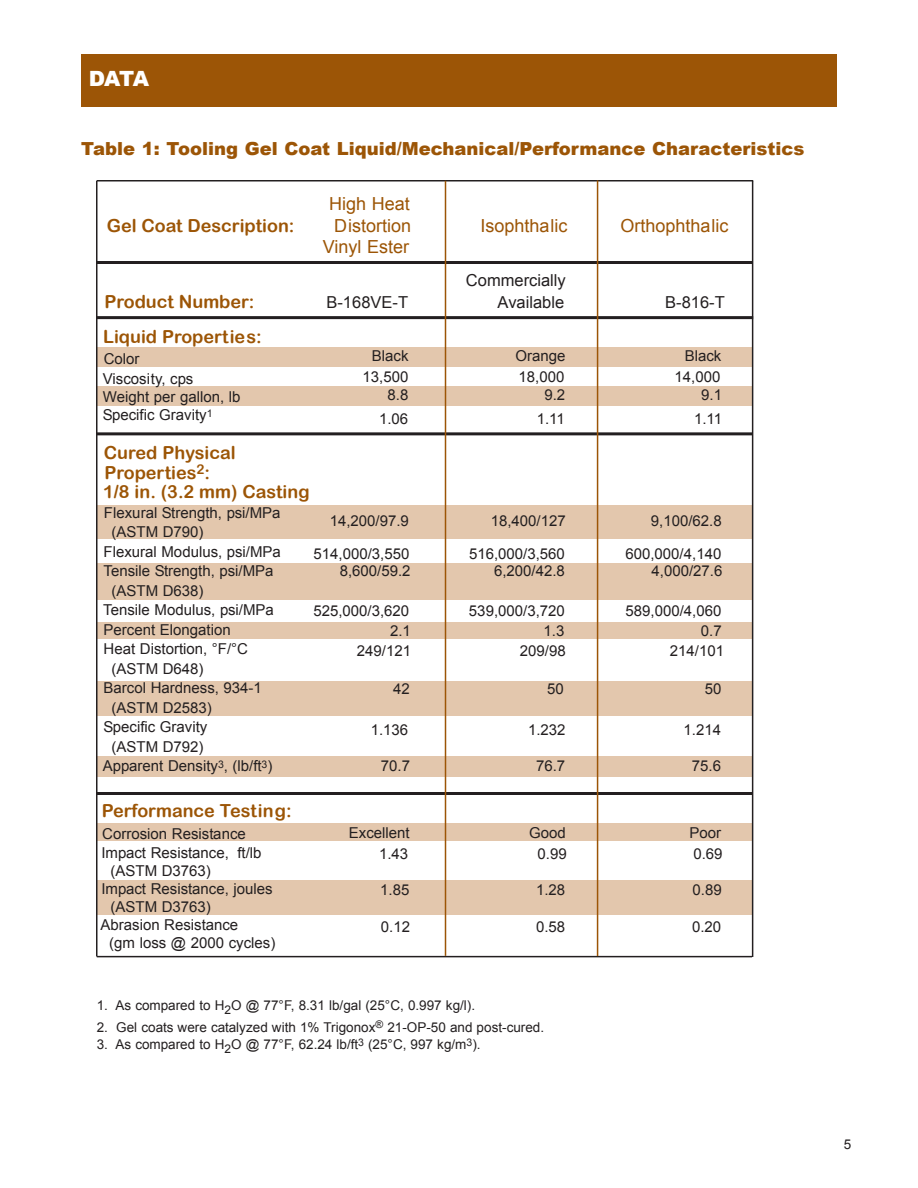
<style>
.page{position:relative;width:918px;height:1188px;background:#fff}
.page>*{position:absolute;margin:0;border:0;box-sizing:border-box;transform-origin:0 0}
.t1{font:900 21px "Arial";color:#fff}
.t2{font:18px/19.5px "Arial Rounded MT Bold";color:#9c5506}
.t3{font:900 18px "Arial";color:#9c5506}
.t4{font:18px "Arial";color:#9c5506}
.t5{font:16.5px "Arial";color:#231f20}
.t6{font:15px/19.4px "Arial";color:#231f20}
.t7{font:13.5px "Arial";color:#231f20}
</style>
<div class="page">
<div style="left:97px;top:579px;width:655px;height:21px;background:#e3c7ad"></div>
<div style="left:97px;top:881px;width:656px;height:34px;background:#e3c7ad"></div>
<div style="left:97px;top:622px;width:656px;height:17px;background:#e3c7ad"></div>
<div style="left:97px;top:387px;width:655px;height:19px;background:#e3c7ad"></div>
<div style="left:97px;top:347px;width:656px;height:19px;background:#e3c7ad"></div>
<div style="left:97px;top:824px;width:656px;height:17px;background:#e3c7ad"></div>
<div style="left:97px;top:681px;width:656px;height:35px;background:#e3c7ad"></div>
<div style="left:97px;top:757px;width:656px;height:20px;background:#e3c7ad"></div>
<div style="left:97px;top:563px;width:655px;height:19px;background:#e3c7ad"></div>
<div style="left:97px;top:505px;width:656px;height:33px;background:#e3c7ad"></div>
<hr style="left:97px;top:180px;width:656px;height:2px;background:#231f20">
<hr style="left:97px;top:792px;width:656px;height:3px;background:#231f20">
<hr style="left:752px;top:181px;width:1px;height:776px;background:#231f20">
<hr style="left:97px;top:432px;width:656px;height:3px;background:#231f20">
<hr style="left:97px;top:316px;width:656px;height:3px;background:#231f20">
<hr style="left:97px;top:261px;width:656px;height:3px;background:#231f20">
<hr style="left:97px;top:956px;width:655px;height:1px;background:#231f20">
<hr style="left:96px;top:181px;width:2px;height:775px;background:#231f20">
<hr style="left:445px;top:181px;width:1px;height:775px;background:#9c5506">
<hr style="left:597px;top:180px;width:1px;height:776px;background:#9c5506">
<div style="left:81px;top:54px;width:756px;height:53px;background:#9c5506"></div>
<h1 class="t1" style="left:89px;top:63px;width:62px">DATA</h1>
<p class="t3" style="left:81px;top:135px;width:725px">Table 1: Tooling Gel Coat Liquid/Mechanical/Performance Characteristics</p>
<p class="t4" style="left:329px;top:194px;width:82px">High Heat</p>
<p class="t2" style="left:107px;top:215px;width:189px">Gel Coat Description:</p>
<p class="t4" style="left:334px;top:215px;width:79px">Distortion</p>
<p class="t4" style="left:480px;top:215px;width:89px">Isophthalic</p>
<p class="t4" style="left:620px;top:215px;width:110px">Orthophthalic</p>
<p class="t4" style="left:323px;top:237px;width:88px">Vinyl Ester</p>
<p class="t5" style="left:466px;top:271px;width:101px">Commercially</p>
<p class="t2" style="left:105px;top:291px;width:151px">Product Number:</p>
<p class="t5" style="left:326px;top:293px;width:83px">B-168VE-T</p>
<p class="t5" style="left:498px;top:293px;width:68px">Available</p>
<p class="t5" style="left:665px;top:293px;width:61px">B-816-T</p>
<p class="t2" style="left:103px;top:326px;width:160px">Liquid Properties:</p>
<p class="t6" style="left:103px;top:350px;width:92px">Color<br>Viscosity, cps</p>
<p class="t6" style="left:103px;top:388px;width:139px;line-height:18.1px">Weight per gallon, lb<br>Specific Gravity<sup>1</sup></p>
<p class="t6" style="left:372px;top:347px;width:38px">Black</p>
<p class="t6" style="left:515px;top:347px;width:52px">Orange</p>
<p class="t6" style="left:685px;top:347px;width:38px">Black</p>
<p class="t6" style="left:363px;top:367px;width:47px">13,500</p>
<p class="t6" style="left:519px;top:367px;width:47px">18,000</p>
<p class="t6" style="left:675px;top:367px;width:47px">14,000</p>
<p class="t6" style="left:379px;top:409px;width:31px">1.06</p>
<p class="t6" style="left:537px;top:409px;width:30px">1.11</p>
<p class="t6" style="left:694px;top:409px;width:30px">1.11</p>
<p class="t6" style="left:388px;top:385px;width:22px">8.8</p>
<p class="t6" style="left:544px;top:385px;width:22px">9.2</p>
<p class="t6" style="left:701px;top:385px;width:22px">9.1</p>
<p class="t2" style="left:103px;top:443px;width:208px">Cured Physical<br>Properties<sup>2</sup>:<br>1/8 in. (3.2 mm) Casting</p>
<p class="t6" style="left:104px;top:503px;width:178px">Flexural Strength, psi/MPa</p>
<p class="t6" style="left:111px;top:522px;width:94px">(ASTM D790)</p>
<p class="t6" style="left:104px;top:542px;width:179px">Flexural Modulus, psi/MPa</p>
<p class="t6" style="left:104px;top:561px;width:171px">Tensile Strength, psi/MPa</p>
<p class="t6" style="left:111px;top:581px;width:94px">(ASTM D638)</p>
<p class="t6" style="left:103px;top:600px;width:172px">Tensile Modulus, psi/MPa</p>
<p class="t6" style="left:104px;top:620px;width:129px">Percent Elongation</p>
<p class="t6" style="left:104px;top:639px;width:146px">Heat Distortion, °F/°C</p>
<p class="t6" style="left:111px;top:659px;width:94px">(ASTM D648)</p>
<p class="t6" style="left:104px;top:678px;width:160px">Barcol Hardness, 934-1</p>
<p class="t6" style="left:111px;top:698px;width:102px">(ASTM D2583)</p>
<p class="t6" style="left:104px;top:717px;width:105px">Specific Gravity</p>
<p class="t6" style="left:111px;top:737px;width:94px">(ASTM D792)</p>
<p class="t6" style="left:103px;top:756px;width:171px">Apparent Density<sup>3</sup>, (lb/ft<sup>3</sup>)</p>
<p class="t6" style="left:330px;top:511px;width:81px">14,200/97.9</p>
<p class="t6" style="left:491px;top:511px;width:77px">18,400/127</p>
<p class="t6" style="left:651px;top:511px;width:72px">9,100/62.8</p>
<p class="t6" style="left:313px;top:545px;width:97px">514,000/3,550</p>
<p class="t6" style="left:469px;top:545px;width:97px">516,000/3,560</p>
<p class="t6" style="left:625px;top:545px;width:97px">600,000/4,140</p>
<p class="t6" style="left:340px;top:561px;width:72px">8,600/59.2</p>
<p class="t6" style="left:494px;top:561px;width:72px">6,200/42.8</p>
<p class="t6" style="left:652px;top:561px;width:72px">4,000/27.6</p>
<p class="t6" style="left:313px;top:601px;width:97px">525,000/3,620</p>
<p class="t6" style="left:469px;top:601px;width:97px">539,000/3,720</p>
<p class="t6" style="left:626px;top:601px;width:97px">589,000/4,060</p>
<p class="t6" style="left:390px;top:621px;width:22px">2.1</p>
<p class="t6" style="left:544px;top:621px;width:22px">1.3</p>
<p class="t6" style="left:701px;top:621px;width:22px">0.7</p>
<p class="t6" style="left:357px;top:641px;width:56px">249/121</p>
<p class="t6" style="left:520px;top:641px;width:47px">209/98</p>
<p class="t6" style="left:670px;top:641px;width:56px">214/101</p>
<p class="t6" style="left:393px;top:679px;width:18px">42</p>
<p class="t6" style="left:547px;top:679px;width:18px">50</p>
<p class="t6" style="left:705px;top:679px;width:18px">50</p>
<p class="t6" style="left:371px;top:720px;width:39px">1.136</p>
<p class="t6" style="left:528px;top:720px;width:39px">1.232</p>
<p class="t6" style="left:684px;top:720px;width:39px">1.214</p>
<p class="t6" style="left:381px;top:756px;width:31px">70.7</p>
<p class="t6" style="left:536px;top:756px;width:31px">76.7</p>
<p class="t6" style="left:692px;top:756px;width:31px">75.6</p>
<p class="t2" style="left:102px;top:801px;width:191px">Performance Testing:</p>
<p class="t6" style="left:101px;top:824px;width:162px">Corrosion Resistance<br>Impact Resistance, ft/lb</p>
<p class="t6" style="left:111px;top:861px;width:102px">(ASTM D3763)</p>
<p class="t6" style="left:101px;top:879px;width:173px">Impact Resistance, joules</p>
<p class="t6" style="left:111px;top:897px;width:102px">(ASTM D3763)</p>
<p class="t6" style="left:101px;top:915px;width:139px">Abrasion Resistance</p>
<p class="t6" style="left:109px;top:933px;width:168px">(gm loss @ 2000 cycles)</p>
<p class="t6" style="left:349px;top:823px;width:62px">Excellent</p>
<p class="t6" style="left:529px;top:823px;width:38px">Good</p>
<p class="t6" style="left:690px;top:823px;width:33px">Poor</p>
<p class="t6" style="left:379px;top:844px;width:31px">1.43</p>
<p class="t6" style="left:537px;top:844px;width:31px">0.99</p>
<p class="t6" style="left:693px;top:844px;width:31px">0.69</p>
<p class="t6" style="left:380px;top:880px;width:31px">1.85</p>
<p class="t6" style="left:536px;top:880px;width:31px">1.28</p>
<p class="t6" style="left:693px;top:880px;width:31px">0.89</p>
<p class="t6" style="left:381px;top:917px;width:31px">0.12</p>
<p class="t6" style="left:536px;top:917px;width:31px">0.58</p>
<p class="t6" style="left:692px;top:917px;width:31px">0.20</p>
<p class="t7" style="left:97px;top:998px;width:380px">1. As compared to H<sub>2</sub>O @ 77°F, 8.31 lb/gal (25°C, 0.997 kg/l).</p>
<p class="t7" style="left:97px;top:1019px;width:449px">2. Gel coats were catalyzed with 1% Trigonox<sup>®</sup> 21-OP-50 and post-cured.</p>
<p class="t7" style="left:97px;top:1037px;width:385px">3. As compared to H<sub>2</sub>O @ 77°F, 62.24 lb/ft<sup>3</sup> (25°C, 997 kg/m<sup>3</sup>).</p>
<p class="t7" style="left:844px;top:1137px;width:9px">5</p>
</div>
